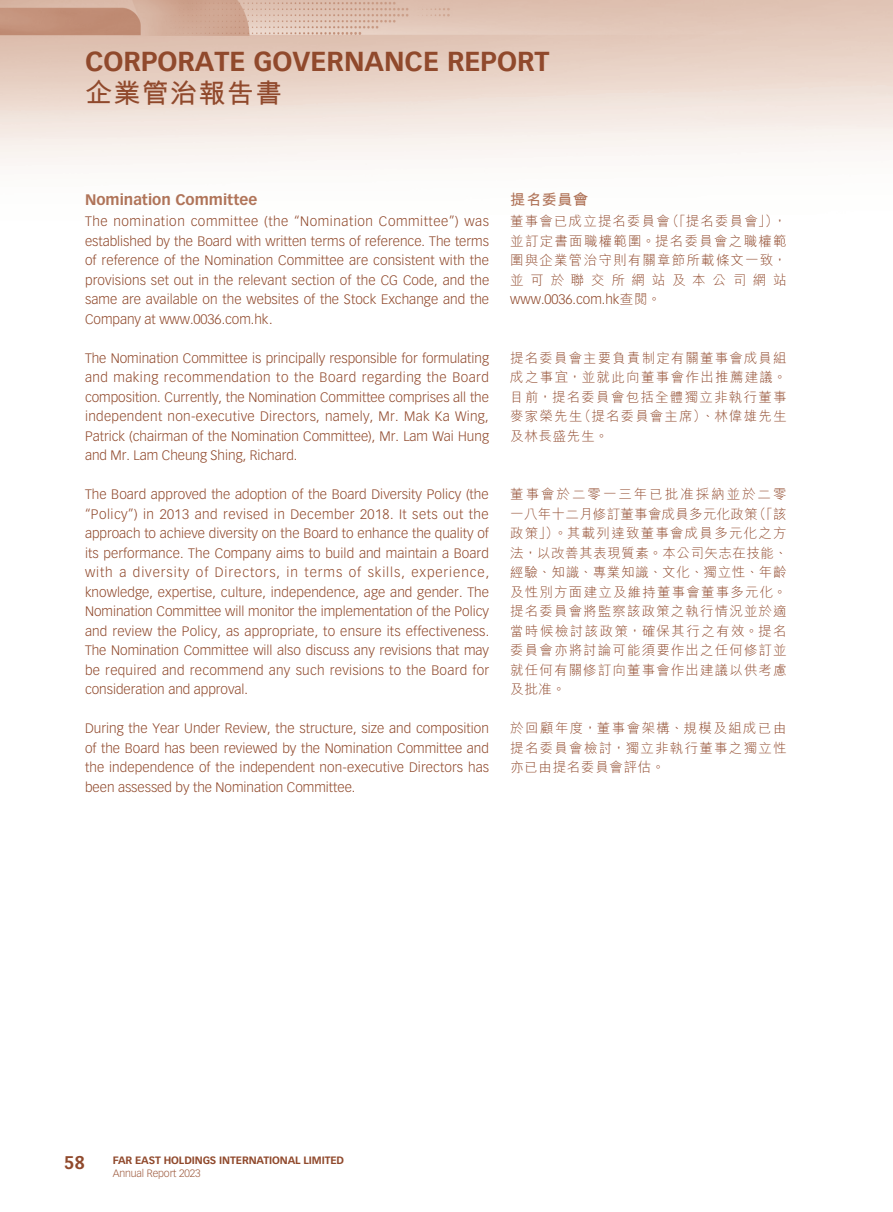
<style>
.page{position:relative;width:893px;height:1212px;background:#fff}
.page>*{position:absolute;margin:0;border:0;box-sizing:border-box;transform-origin:0 0}
.t1{font:700 27px "Vectora LT Std";color:#90492c}
.t2{font:700 27px "M Hei HK";letter-spacing:.05em;color:#90492c}
.t3{font:700 18px "Vectora LT Std";color:#90492c}
._02_H2{font:700 15px "Vectora LT Std";color:#b07459}
._02_H2-2{font:700 15px "M Hei HK";letter-spacing:.05em;color:#b07459}
._00_txt{font:300 13.5px/19.5px "Vectora LT Std";color:#90492c;text-align:justify}
._00_txt-2{font:300 13.5px/19.5px "M Hei HK";letter-spacing:.085em;color:#90492c;text-align:justify}
.t4{font:700 10.5px "Vectora LT Std";letter-spacing:-.01em;color:#90492c}
.t5{font:300 10.5px "Vectora LT Std";letter-spacing:-.01em;color:#9e5c40}
.s1{font-family:"Vectora LT Std"}
</style>
<div class="page">
<img style="left:0;top:0;width:893px;height:166px">
<h1 class="t1" style="left:85px;top:45px;width:466px">CORPORATE GOVERNANCE REPORT</h1>
<h1 class="t2" style="left:85px;top:73px;width:199px">企業管治報告書</h1>
<p class="_02_H2" style="left:85px;top:190px;width:174px">Nomination Committee</p>
<p class="_00_txt" style="left:85px;top:212px;width:406px">The nomination committee (the “Nomination Committee”) was established by the Board with written terms of reference. The terms of reference of the Nomination Committee are consistent with the provisions set out in the relevant section of the CG Code, and the same are available on the websites of the Stock Exchange and the Company at www.0036.com.hk.</p>
<p class="_00_txt" style="left:85px;top:348px;width:405px">The Nomination Committee is principally responsible for formulating and making recommendation to the Board regarding the Board composition. Currently, the Nomination Committee comprises all the independent non-executive Directors, namely, Mr. Mak Ka Wing, Patrick (chairman of the Nomination Committee), Mr. Lam Wai Hung and Mr. Lam Cheung Shing, Richard.</p>
<p class="_00_txt" style="left:85px;top:485px;width:406px">The Board approved the adoption of the Board Diversity Policy (the “Policy”) in 2013 and revised in December 2018. It sets out the approach to achieve diversity on the Board to enhance the quality of its performance. The Company aims to build and maintain a Board with a diversity of Directors, in terms of skills, experience, knowledge, expertise, culture, independence, age and gender. The Nomination Committee will monitor the implementation of the Policy and review the Policy, as appropriate, to ensure its effectiveness.<br>The Nomination Committee will also discuss any revisions that may be required and recommend any such revisions to the Board for consideration and approval.</p>
<p class="_00_txt" style="left:85px;top:719px;width:406px">During the Year Under Review, the structure, size and composition of the Board has been reviewed by the Nomination Committee and the independence of the independent non-executive Directors has been assessed by the Nomination Committee.</p>
<p class="_02_H2-2" style="left:510px;top:188px;width:79px">提名委員會</p>
<p class="_00_txt-2" style="left:510px;top:211px;width:278px">董事會已成立提名委員會（「提名委員會」），並訂定書面職權範圍。提名委員會之職權範圍與企業管治守則有關章節所載條文一致，並可於聯交所網站及本公司網站<span class="s1">www.0036.com.hk</span>查閱。</p>
<p class="_00_txt-2" style="left:510px;top:348px;width:278px">提名委員會主要負責制定有關董事會成員組成之事宜，並就此向董事會作出推薦建議。目前，提名委員會包括全體獨立非執行董事麥家榮先生（提名委員會主席）、林偉雄先生及林長盛先生。</p>
<p class="_00_txt-2" style="left:510px;top:484px;width:279px">董事會於二零一三年已批准採納並於二零一八年十二月修訂董事會成員多元化政策（「該政策」）。其載列達致董事會成員多元化之方法，以改善其表現質素。本公司矢志在技能、經驗、知識、專業知識、文化、獨立性、年齡及性別方面建立及維持董事會董事多元化。提名委員會將監察該政策之執行情況並於適當時候檢討該政策，確保其行之有效。提名委員會亦將討論可能須要作出之任何修訂並就任何有關修訂向董事會作出建議以供考慮及批准。</p>
<p class="_00_txt-2" style="left:510px;top:718px;width:278px">於回顧年度，董事會架構、規模及組成已由提名委員會檢討，獨立非執行董事之獨立性亦已由提名委員會評估。</p>
<h2 class="t3" style="left:64px;top:1152px;width:23px">58</h2>
<p class="t4" style="left:113px;top:1153px;width:233px">FAR EAST HOLDINGS INTERNATIONAL LIMITED</p>
<p class="t5" style="left:113px;top:1167px;width:89px">Annual Report 2023</p>
</div>
